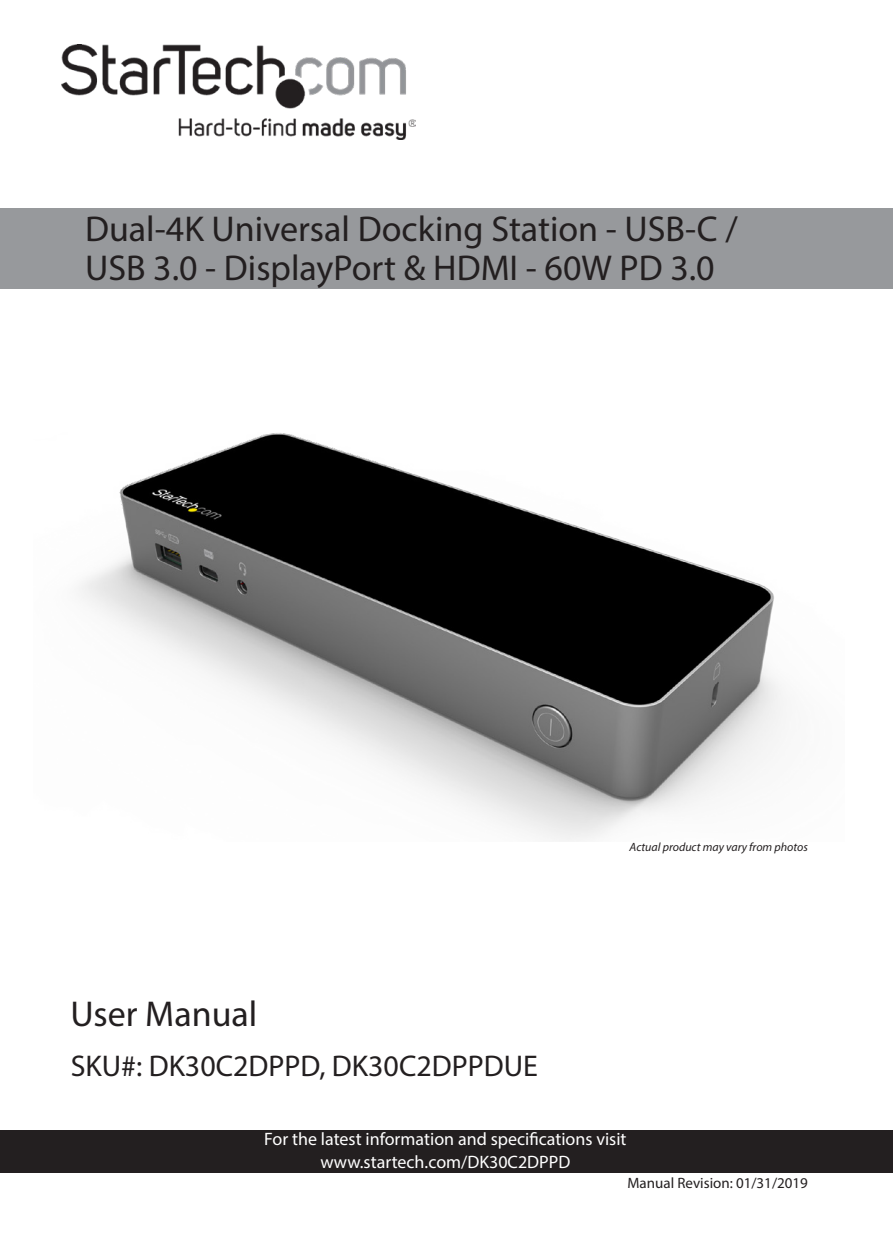
<style>
.page{position:relative;width:893px;height:1259px;background:#fff}
.page>*{position:absolute;margin:0;border:0;box-sizing:border-box;transform-origin:0 0}
.Manual_Description{font:36px/39px "Myriad Pro";color:#231f20}
.Manual_Title_SKU{font:30px "Myriad Pro";color:#231f20}
.marketing_text{font:18px "Myriad Pro";color:#fff}
.t1{font:15px "Myriad Pro";color:#231f20}
.Image_Tag{font:italic 12px "Myriad Pro";color:#231f20}
</style>
<div class="page">
<div style="left:0;top:1129px;width:893px;height:43px;background:#231f20"></div>
<div style="left:0;top:209px;width:893px;height:80px;background:#97999c"></div>
<img style="left:61px;top:44px;width:355px;height:96px">
<img style="left:79px;top:433px;width:705px;height:408px">
<p class="Manual_Description" style="left:85px;top:209px;width:654px">Dual-4K Universal Docking Station - USB-C /<br>USB 3.0 - DisplayPort &amp; HDMI - 60W PD 3.0</p>
<p class="Manual_Description" style="left:70px;top:993px;width:188px">User Manual</p>
<p class="Manual_Title_SKU" style="left:71px;top:1047px;width:469px">SKU#: DK30C2DPPD, DK30C2DPPDUE</p>
<p class="Image_Tag" style="left:630px;top:839px;width:180px">Actual product may vary from photos</p>
<p class="marketing_text" style="left:264px;top:1127px;width:364px">For the latest information and specifications visit</p>
<p class="marketing_text" style="left:320px;top:1151px;width:251px">www.startech.com/DK30C2DPPD</p>
<p class="t1" style="left:627px;top:1174px;width:182px">Manual Revision: 01/31/2019</p>
</div>
